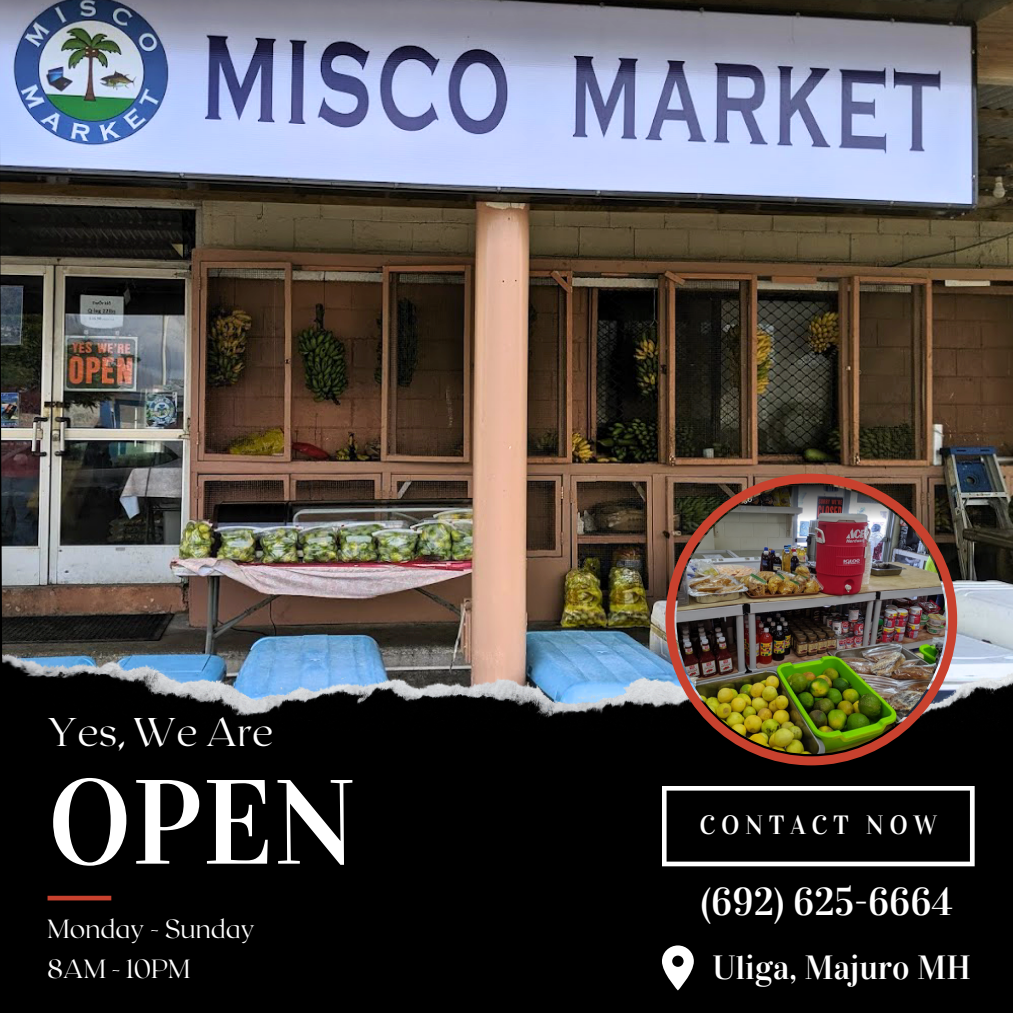
<style>
.page{position:relative;width:1013px;height:1013px;background:#fff}
.page>*{position:absolute;margin:0;border:0;box-sizing:border-box;transform-origin:0 0}
.t1{font:120px "Vidaloka";color:#fff}
.t2{font:100 40px "Roxborough CF";color:#fff}
.t3{font:38.62px "Vidaloka";color:#fff}
.t4{font:33.38px "Vidaloka";color:#fff}
.t5{font:100 26.25px "Roxborough CF";color:#fff}
.t6{font:26.25px "Vidaloka";letter-spacing:.21em;color:#fff}
</style>
<div class="page">
<div style="left:0;top:0;width:1012px;height:1012px;background:#000"></div>
<img style="left:0;top:0;width:1012px;height:654px">
<img style="left:2px;top:654px;width:1010px;height:64px">
<div style="left:48px;top:895px;width:63px;height:5px;background:#c8412e"></div>
<svg style="left:662px;top:786px;width:312px;height:80px"></svg>
<img style="left:665px;top:473px;width:292px;height:292px">
<img style="left:676px;top:484px;width:269px;height:270px;border-radius:50%">
<svg style="left:662px;top:945px;width:32px;height:45px"></svg>
<p class="t2" style="left:48px;top:706px;width:227px">Yes, We Are</p>
<p class="t1" style="left:48px;top:750px;width:310px">OPEN</p>
<p class="t6" style="left:699px;top:809px;width:239px">CONTACT NOW</p>
<p class="t3" style="left:701px;top:878px;width:253px">(692) 625-6664</p>
<p class="t5" style="left:48px;top:911px;width:209px">Monday - Sunday</p>
<p class="t5" style="left:48px;top:951px;width:144px">8AM - 10PM</p>
<p class="t4" style="left:712px;top:947px;width:260px">Uliga, Majuro MH</p>
</div>
